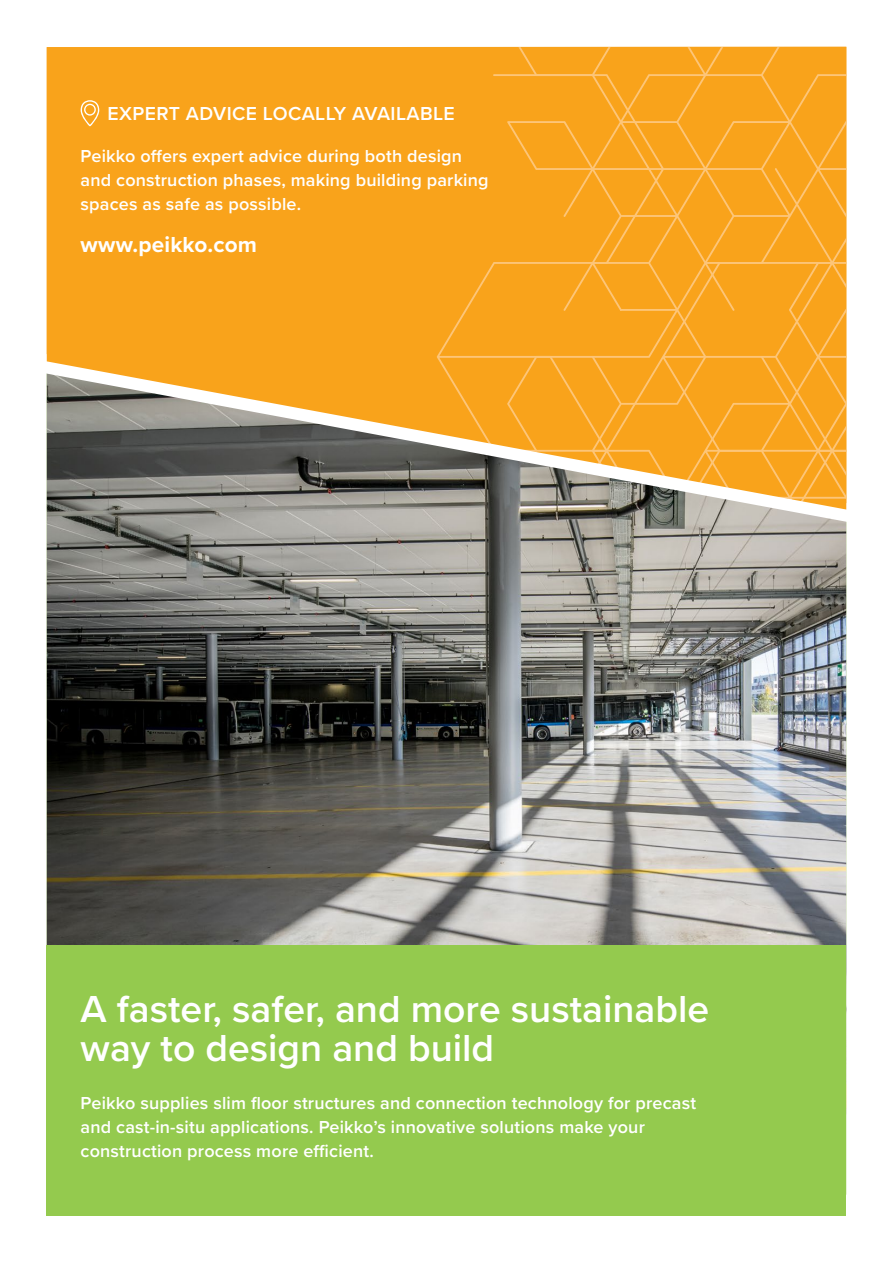
<style>
.page{position:relative;width:893px;height:1263px;background:#fff}
.page>*{position:absolute;margin:0;border:0;box-sizing:border-box;transform-origin:0 0}
.t1{font:600 39px/39px "Proxima Nova";color:#fff}
.t2{font:700 22.5px "Proxima Nova";letter-spacing:.01em;color:#fff}
.t3{font:600 19.5px "Proxima Nova";letter-spacing:.02em;color:#fff}
.t4{font:600 18px/24px "Proxima Nova";letter-spacing:.01em;color:#fff}
</style>
<div class="page">
<img style="left:47px;top:531px;width:799px;height:415px">
<div style="left:47px;top:47px;width:460px;height:304px;background:#f9a31b"></div>
<div style="left:507px;top:47px;width:339px;height:27px;background:#f9a31b"></div>
<div style="left:284px;top:74px;width:562px;height:277px;background:#f9a31b"></div>
<div style="left:47px;top:946px;width:799px;height:270px;background:#94ca4e"></div>
<svg style="left:81px;top:100px;width:18px;height:26px"></svg>
<svg style="left:46px;top:351px;width:801px;height:180px"></svg>
<p class="t3" style="left:108px;top:99px;width:349px">EXPERT ADVICE LOCALLY AVAILABLE</p>
<p class="t4" style="left:81px;top:144px;width:410px">Peikko offers expert advice during both design and construction phases, making building parking spaces as safe as possible.</p>
<p class="t2" style="left:81px;top:228px;width:178px">www.peikko.com</p>
<h1 class="t1" style="left:81px;top:988px;width:630px">A faster, safer, and more sustainable way to design and build</h1>
<p class="t4" style="left:81px;top:1090px;width:617px">Peikko supplies slim floor structures and connection technology for precast and cast-in-situ applications. Peikko’s innovative solutions make your construction process more efficient.</p>
</div>
